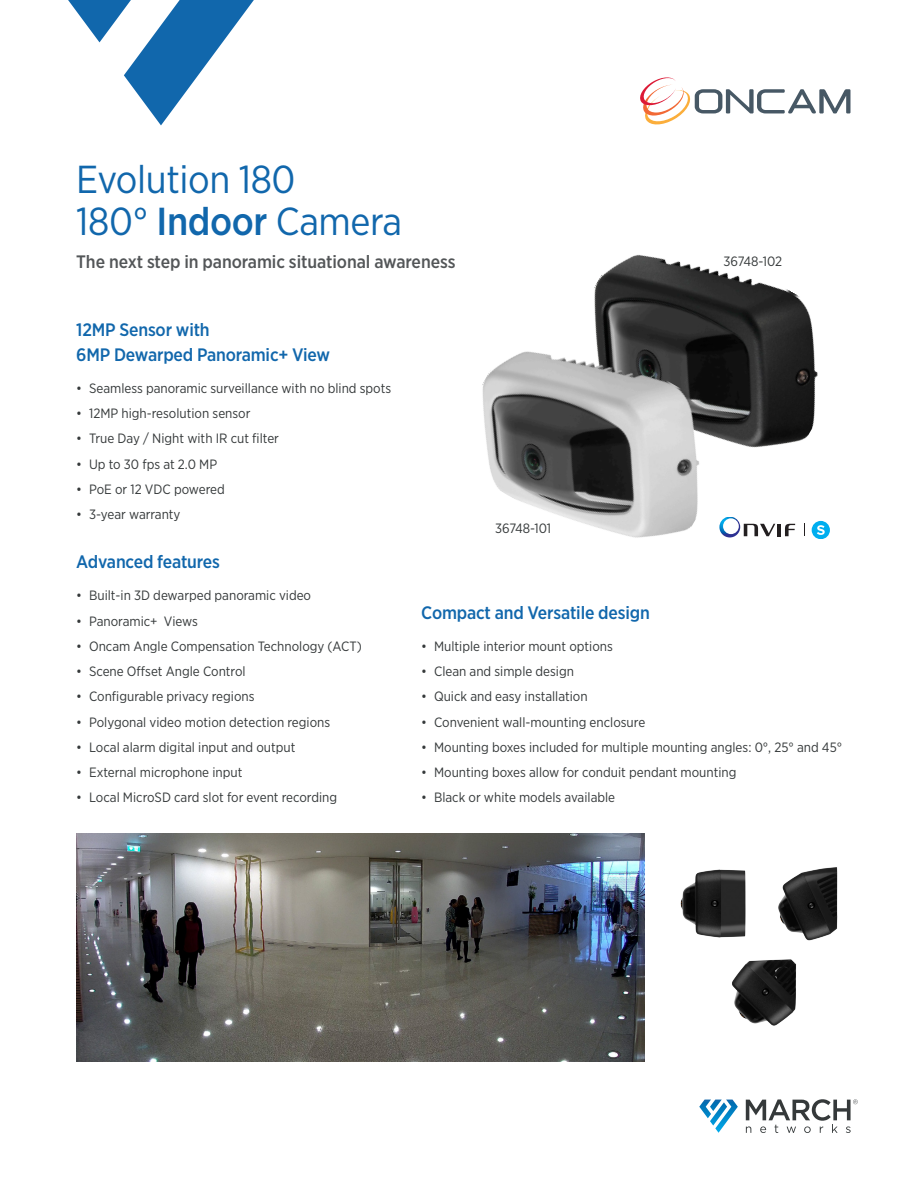
<style>
.page{position:relative;width:918px;height:1188px;background:#fff}
.page>*{position:absolute;margin:0;border:0;box-sizing:border-box;transform-origin:0 0}
.t1{font:39px/42px "Gotham Narrow";letter-spacing:-.01em;color:#1167ac}
.subhead{font:500 18px "Gotham Narrow";letter-spacing:-.01em;color:#1167ac}
.subtitle{font:500 18px "Gotham Narrow";letter-spacing:-.005em;color:#535658}
.Bulleted_List{font:13.5px "Gotham Narrow";color:#35393a}
._9pt_body{font:13.5px "Gotham Narrow";letter-spacing:-.01em;color:#35393a}
.s1{font-weight:500}
</style>
<div class="page">
<svg style="left:68px;top:0;width:186px;height:125px"></svg>
<svg style="left:699px;top:1100px;width:39px;height:33px"></svg>
<svg style="left:746px;top:1099px;width:112px;height:34px"></svg>
<svg style="left:640px;top:77px;width:210px;height:48px"></svg>
<hr style="left:777px;top:524px;width:4px;height:12px;background:#231f20">
<svg style="left:785px;top:524px;width:10px;height:12px"></svg>
<svg style="left:749px;top:523px;width:26px;height:14px"></svg>
<svg style="left:804px;top:523px;width:1px;height:13px"></svg>
<div style="left:812px;top:521px;width:18px;height:18px;background:#00aeef;border-radius:50%"></div>
<svg style="left:817px;top:525px;width:8px;height:10px"></svg>
<img style="left:594px;top:255px;width:224px;height:193px">
<img style="left:482px;top:302px;width:267px;height:236px">
<img style="left:76px;top:834px;width:569px;height:227px">
<img style="left:732px;top:959px;width:64px;height:67px">
<img style="left:778px;top:867px;width:60px;height:74px">
<img style="left:680px;top:869px;width:66px;height:69px">
<h1 class="t1" style="left:76px;top:158px;width:327px">Evolution 180<br>180° <span class="s1">Indoor</span> Camera</h1>
<h2 class="subtitle" style="left:76px;top:250px;width:381px">The next step in panoramic situational awareness</h2>
<p class="_9pt_body" style="left:723px;top:253px;width:60px">36748-102</p>
<p class="subhead" style="left:76px;top:318px;width:135px">12MP Sensor with</p>
<p class="subhead" style="left:76px;top:343px;width:255px">6MP Dewarped Panoramic+ View</p>
<p class="Bulleted_List" style="left:76px;top:380px;width:316px">• Seamless panoramic surveillance with no blind spots</p>
<p class="Bulleted_List" style="left:76px;top:405px;width:176px">• 12MP high-resolution sensor</p>
<p class="Bulleted_List" style="left:76px;top:430px;width:204px">• True Day / Night with IR cut filter</p>
<p class="Bulleted_List" style="left:76px;top:455px;width:142px">• Up to 30 fps at 2.0 MP</p>
<p class="Bulleted_List" style="left:76px;top:481px;width:150px">• PoE or 12 VDC powered</p>
<p class="Bulleted_List" style="left:76px;top:506px;width:106px">• 3-year warranty</p>
<p class="subhead" style="left:76px;top:551px;width:145px">Advanced features</p>
<p class="Bulleted_List" style="left:76px;top:587px;width:236px">• Built-in 3D dewarped panoramic video</p>
<p class="Bulleted_List" style="left:76px;top:613px;width:123px">• Panoramic+ Views</p>
<p class="Bulleted_List" style="left:76px;top:638px;width:287px">• Oncam Angle Compensation Technology (ACT)</p>
<p class="Bulleted_List" style="left:76px;top:663px;width:171px">• Scene Offset Angle Control</p>
<p class="Bulleted_List" style="left:76px;top:688px;width:180px">• Configurable privacy regions</p>
<p class="Bulleted_List" style="left:76px;top:714px;width:255px">• Polygonal video motion detection regions</p>
<p class="Bulleted_List" style="left:76px;top:739px;width:221px">• Local alarm digital input and output</p>
<p class="Bulleted_List" style="left:76px;top:764px;width:168px">• External microphone input</p>
<p class="Bulleted_List" style="left:76px;top:789px;width:262px">• Local MicroSD card slot for event recording</p>
<p class="_9pt_body" style="left:495px;top:520px;width:58px">36748-101</p>
<p class="subhead" style="left:421px;top:601px;width:230px">Compact and Versatile design</p>
<p class="Bulleted_List" style="left:421px;top:638px;width:193px">• Multiple interior mount options</p>
<p class="Bulleted_List" style="left:421px;top:663px;width:154px">• Clean and simple design</p>
<p class="Bulleted_List" style="left:421px;top:688px;width:168px">• Quick and easy installation</p>
<p class="Bulleted_List" style="left:421px;top:714px;width:225px">• Convenient wall-mounting enclosure</p>
<p class="Bulleted_List" style="left:421px;top:739px;width:422px">• Mounting boxes included for multiple mounting angles: 0°, 25° and 45°</p>
<p class="Bulleted_List" style="left:421px;top:764px;width:317px">• Mounting boxes allow for conduit pendant mounting</p>
<p class="Bulleted_List" style="left:421px;top:789px;width:195px">• Black or white models available</p>
</div>
